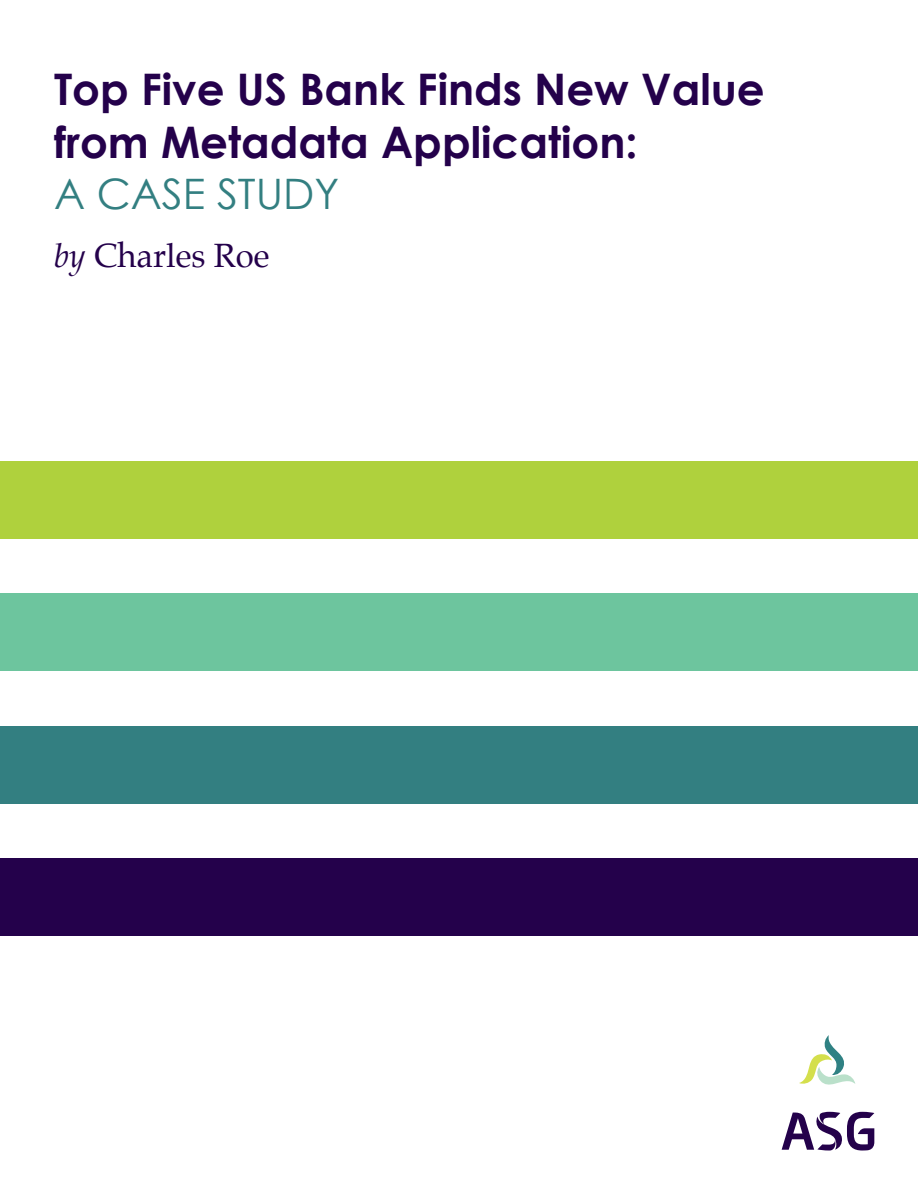
<style>
.page{position:relative;width:918px;height:1188px;background:#fff}
.page>*{position:absolute;margin:0;border:0;box-sizing:border-box;transform-origin:0 0}
.LARGE_HEADER{font:700 43.5px/52.9px "Century Gothic";color:#24014b}
.LARGE_HEADER-2{font:42px "Century Gothic";color:#337f81}
.t1{font:33px "Palatino";color:#24014b}
.s1{font-style:italic}
</style>
<div class="page">
<svg style="left:799px;top:1035px;width:56px;height:50px"></svg>
<svg style="left:782px;top:1112px;width:92px;height:39px"></svg>
<div style="left:0;top:726px;width:918px;height:78px;background:#337f81"></div>
<div style="left:0;top:461px;width:918px;height:78px;background:#afd13d"></div>
<div style="left:0;top:593px;width:918px;height:78px;background:#6dc59e"></div>
<div style="left:0;top:858px;width:918px;height:78px;background:#24014b"></div>
<p class="LARGE_HEADER" style="left:54px;top:60px;width:712px">Top Five US Bank Finds New Value from Metadata Application:</p>
<p class="LARGE_HEADER-2" style="left:54px;top:169px;width:287px">A CASE STUDY</p>
<p class="t1" style="left:54px;top:228px;width:217px"><span class="s1">by</span> Charles Roe</p>
</div>
